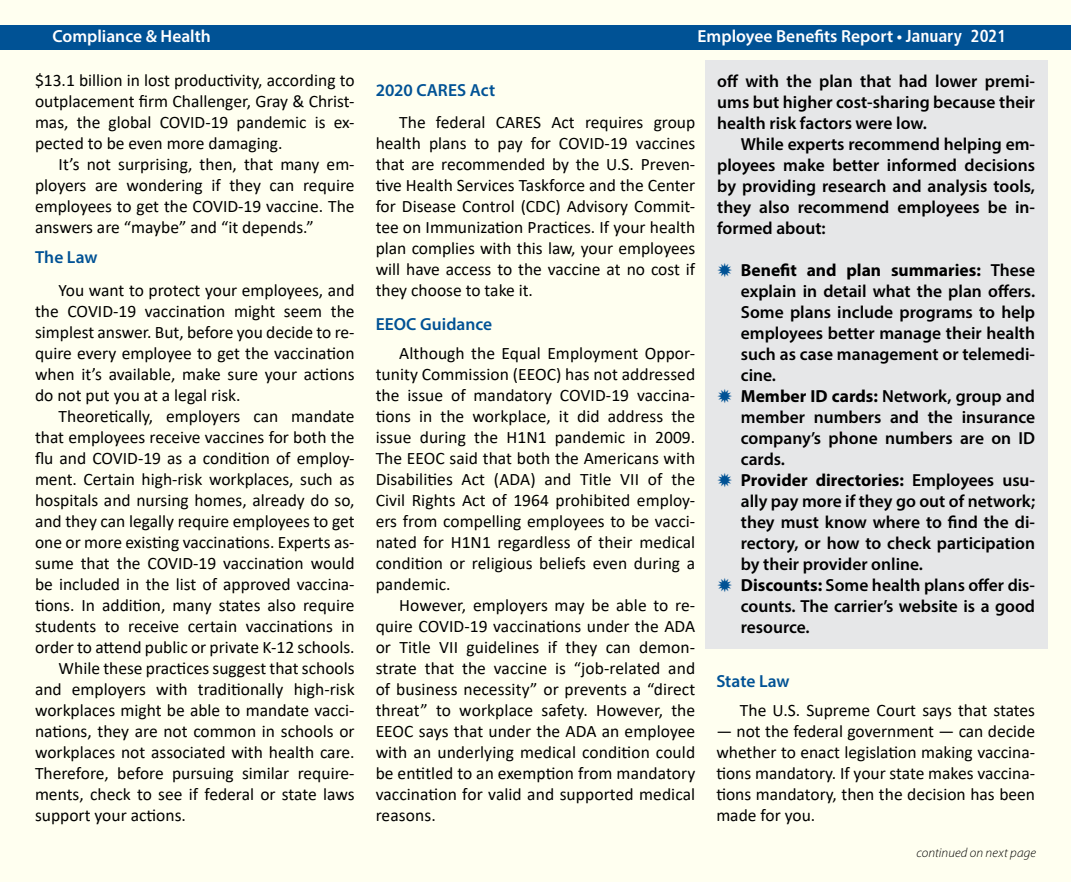
<style>
.page{position:relative;width:1071px;height:882px;background:#fff}
.page>*{position:absolute;margin:0;border:0;box-sizing:border-box;transform-origin:0 0}
.t1{font:17.5px/21px "Calibri";color:#000;text-align:justify}
.t2{font:600 17.5px/21px "Myriad Pro";color:#000;text-align:justify}
.t3{font:600 17.5px "Myriad Pro";color:#fff}
.t4{font:600 17.5px "Myriad Pro";color:#005295}
.t5{font:italic 300 13.12px "Myriad Pro";letter-spacing:.01em;color:#000}
.s1{font-family:"Humanist 777 BT Bold Condensed B";font-weight:400}
.s2{font-weight:700}
</style>
<div class="page">
<div style="left:1px;top:1px;width:1070px;height:881px;background:#fffff0"></div>
<div style="left:0;top:25px;width:1071px;height:24px;background:#005295"></div>
<div style="left:705px;top:60px;width:342px;height:588px;background:#e6e7e8"></div>
<p class="t3" style="left:52px;top:25px;width:160px">Compliance &amp; Health</p>
<p class="t3" style="left:698px;top:25px;width:310px">Employee Benefits Report • <span class="s1">January 2021</span></p>
<p class="t1" style="left:35px;top:70px;width:321px">$13.1 billion in lost productivity, according to outplacement firm Challenger, Gray &amp; Christ&shy;mas, the global COVID-19 pandemic is ex&shy;pected to be even more damaging.</p>
<p class="t1" style="left:35px;top:154px;width:321px;text-indent:24px">It’s not surprising, then, that many em&shy;ployers are wondering if they can require employees to get the COVID-19 vaccine. The answers are “maybe” and “it depends.”</p>
<p class="t4" style="left:35px;top:246px;width:64px">The Law</p>
<p class="t1" style="left:35px;top:279px;width:321px;text-indent:24px">You want to protect your employees, and the COVID-19 vaccination might seem the simplest answer. But, before you decide to re&shy;quire every employee to get the vaccination when it’s available, make sure your actions do not put you at a legal risk.</p>
<p class="t1" style="left:59px;top:405px;width:298px">Theoretically, employers can mandate</p>
<p class="t1" style="left:35px;top:426px;width:321px">that employees receive vaccines for both the</p>
<p class="t1" style="left:35px;top:447px;width:321px">flu and COVID-19 as a condition of employ-</p>
<p class="t1" style="left:35px;top:468px;width:321px">ment. Certain high-risk workplaces, such as</p>
<p class="t1" style="left:35px;top:489px;width:321px">hospitals and nursing homes, already do so,</p>
<p class="t1" style="left:35px;top:510px;width:321px">and they can legally require employees to get</p>
<p class="t1" style="left:35px;top:531px;width:321px">one or more existing vaccinations. Experts as-</p>
<p class="t1" style="left:35px;top:552px;width:321px">sume that the COVID-19 vaccination would</p>
<p class="t1" style="left:35px;top:573px;width:321px">be included in the list of approved vaccina-</p>
<p class="t1" style="left:35px;top:594px;width:321px">tions. In addition, many states also require</p>
<p class="t1" style="left:35px;top:615px;width:321px">students to receive certain vaccinations in</p>
<p class="t1" style="left:35px;top:636px;width:321px">order to attend public or private K-12 schools.</p>
<p class="t1" style="left:59px;top:657px;width:298px">While these practices suggest that schools</p>
<p class="t1" style="left:35px;top:678px;width:321px">and employers with traditionally high-risk</p>
<p class="t1" style="left:35px;top:699px;width:321px">workplaces might be able to mandate vacci-</p>
<p class="t1" style="left:35px;top:720px;width:321px">nations, they are not common in schools or</p>
<p class="t1" style="left:35px;top:741px;width:321px">workplaces not associated with health care.</p>
<p class="t1" style="left:35px;top:762px;width:321px">Therefore, before pursuing similar require-</p>
<p class="t1" style="left:35px;top:783px;width:321px">ments, check to see if federal or state laws</p>
<p class="t1" style="left:35px;top:804px;width:152px">support your actions.</p>
<p class="t4" style="left:376px;top:79px;width:121px">2020 CARES Act</p>
<p class="t1" style="left:376px;top:111px;width:321px;text-indent:24px">The federal CARES Act requires group health plans to pay for COVID-19 vaccines that are recommended by the U.S. Preven&shy;tive Health Services Taskforce and the Center for Disease Control (CDC) Advisory Commit&shy;tee on Immunization Practices. If your health plan complies with this law, your employees will have access to the vaccine at no cost if they choose to take it.</p>
<p class="t4" style="left:376px;top:313px;width:118px">EEOC Guidance</p>
<p class="t1" style="left:376px;top:342px;width:321px;text-indent:24px">Although the Equal Employment Oppor&shy;tunity Commission (EEOC) has not addressed the issue of mandatory COVID-19 vaccina&shy;tions in the workplace, it did address the issue during the H1N1 pandemic in 2009.<br>The EEOC said that both the Americans with Disabilities Act (ADA) and Title VII of the Civil Rights Act of 1964 prohibited employ&shy;ers from compelling employees to be vacci&shy;nated for H1N1 regardless of their medical condition or religious beliefs even during a pandemic.</p>
<p class="t1" style="left:376px;top:594px;width:321px;text-indent:24px">However, employers may be able to re&shy;quire COVID-19 vaccinations under the ADA or Title VII guidelines if they can demon&shy;strate that the vaccine is “job-related and of business necessity” or prevents a “direct threat” to workplace safety. However, the EEOC says that under the ADA an employee with an underlying medical condition could be entitled to an exemption from mandatory vaccination for valid and supported medical reasons.</p>
<p class="t2" style="left:717px;top:70px;width:319px">off with the plan that had lower premi&shy;ums but higher cost-sharing because their health risk factors were low.</p>
<p class="t2" style="left:717px;top:133px;width:319px;text-indent:24px">While experts recommend helping em&shy;ployees make better informed decisions by providing research and analysis tools, they also recommend employees be in&shy;formed about:</p>
<p class="t2" style="left:741px;top:259px;width:296px;text-align:left"><span class="s2">Benefit and plan summaries:</span> These explain in detail what the plan offers.<br>Some plans include programs to help employees better manage their health such as case management or telemedi&shy;cine.<br><span class="s2">Member ID cards:</span> Network, group and member numbers and the insurance company’s phone numbers are on ID cards.<br><span class="s2">Provider directories:</span> Employees usu&shy;ally pay more if they go out of network; they must know where to find the di&shy;rectory, or how to check participation by their provider online.<br><span class="s2">Discounts:</span> Some health plans offer dis&shy;counts. The carrier’s website is a good resource.</p>
<p class="t4" style="left:716px;top:670px;width:75px">State Law</p>
<p class="t1" style="left:740px;top:699px;width:297px">The U.S. Supreme Court says that states</p>
<p class="t1" style="left:716px;top:720px;width:320px">— not the federal government — can decide whether to enact legislation making vaccina&shy;tions mandatory. If your state makes vaccina&shy;tions mandatory, then the decision has been made for you.</p>
<p class="t5" style="left:916px;top:846px;width:121px">continued on next page</p>
</div>
